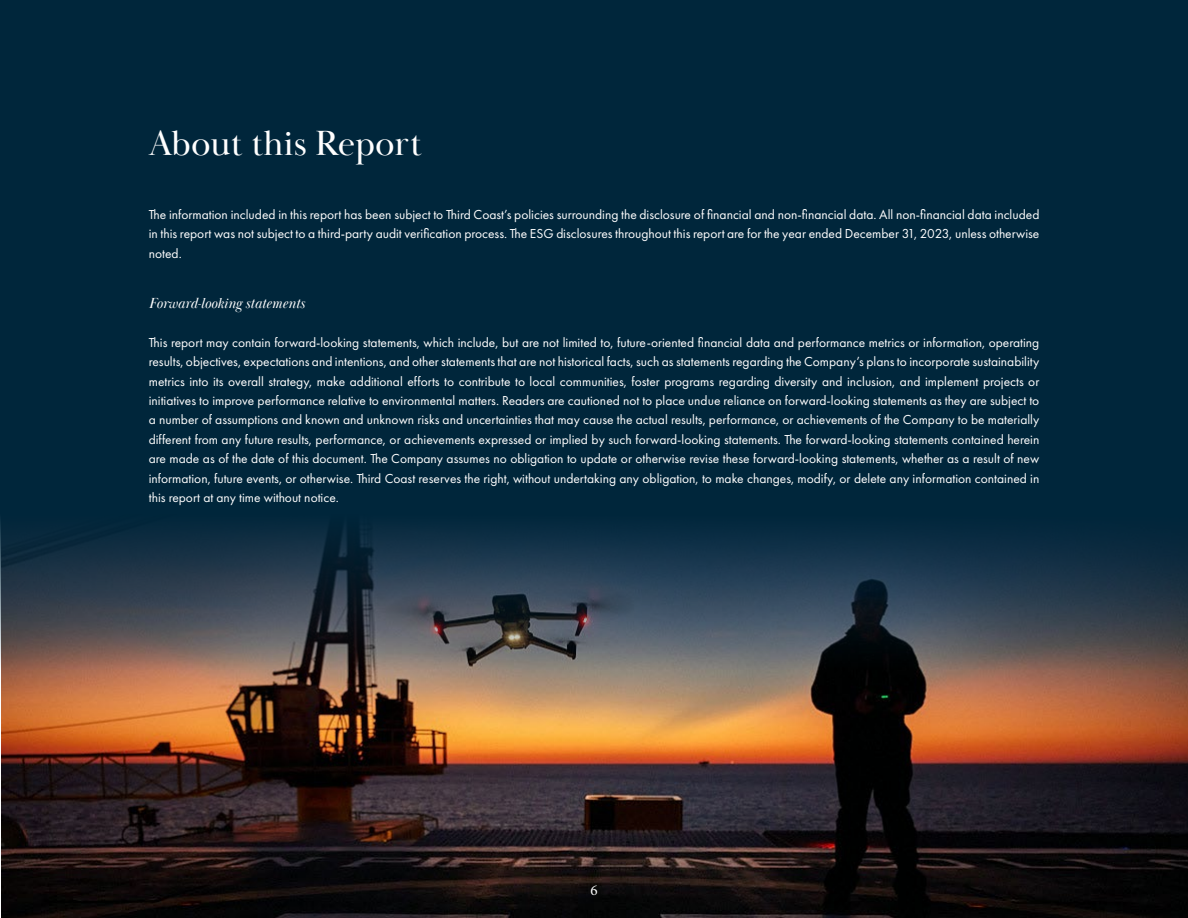
<style>
.page{position:relative;width:1188px;height:918px;background:#fff}
.page>*{position:absolute;margin:0;border:0;box-sizing:border-box;transform-origin:0 0}
.t1{font:36px "Baskerville Display PT";color:#fff}
.t2{font:italic 15px "Baskerville Display PT";color:#fff}
.t3{font:15px "Minion Pro";color:#fff}
.t4{font:13.5px/19.5px "Futura PT";color:#fff;text-align:justify}
</style>
<div class="page">
<img style="left:0;top:0;width:1188px;height:918px">
<h1 class="t1" style="left:149px;top:122px;width:275px">About this Report</h1>
<p class="t4" style="left:149px;top:205px;width:892px">The information included in this report has been subject to Third Coast’s policies surrounding the disclosure of financial and non-financial data. All non-financial data included in this report was not subject to a third-party audit verification process. The ESG disclosures throughout this report are for the year ended December 31, 2023, unless otherwise noted.</p>
<p class="t2" style="left:149px;top:294px;width:158px">Forward-looking statements</p>
<p class="t4" style="left:149px;top:332px;width:892px">This report may contain forward-looking statements, which include, but are not limited to, future-oriented financial data and performance metrics or information, operating results, objectives, expectations and intentions, and other statements that are not historical facts, such as statements regarding the Company’s plans to incorporate sustainability metrics into its overall strategy, make additional efforts to contribute to local communities, foster programs regarding diversity and inclusion, and implement projects or initiatives to improve performance relative to environmental matters. Readers are cautioned not to place undue reliance on forward-looking statements as they are subject to a number of assumptions and known and unknown risks and uncertainties that may cause the actual results, performance, or achievements of the Company to be materially different from any future results, performance, or achievements expressed or implied by such forward-looking statements. The forward-looking statements contained herein are made as of the date of this document. The Company assumes no obligation to update or otherwise revise these forward-looking statements, whether as a result of new information, future events, or otherwise. Third Coast reserves the right, without undertaking any obligation, to make changes, modify, or delete any information contained in this report at any time without notice.</p>
<p class="t3" style="left:590px;top:880px;width:9px">6</p>
</div>
